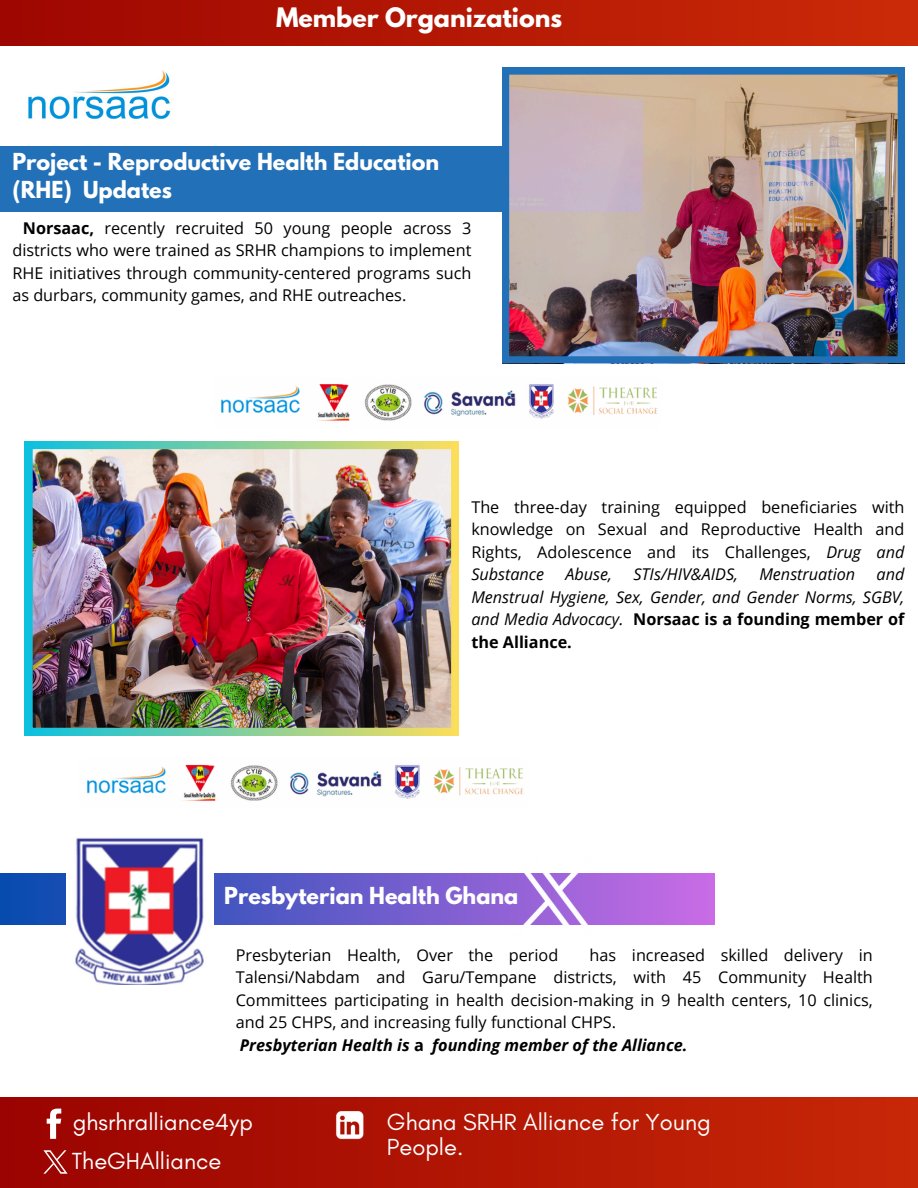
<style>
.page{position:relative;width:918px;height:1188px;background:#fff}
.page>*{position:absolute;margin:0;border:0;box-sizing:border-box;transform-origin:0 0}
.t1{font:23.7px/24.8px "Glacial Indifference";color:#fff}
.t2{font:700 23.7px "League Spartan";color:#fff}
.t3{font:700 20.7px/28.2px "League Spartan";color:#fff}
.t4{font:16.2px/22.5px "Open Sans";color:#000;text-align:justify}
.t5{font:italic 16.2px/22.5px "Open Sans";color:#000;text-align:justify}
.t6{font:italic 700 16.2px "Open Sans";color:#000}
.s1{font-weight:700}
.s2{font-style:italic}
.s3{font-weight:700;font-style:normal}
.s4{font-style:normal}
</style>
<div class="page">
<div style="left:0;top:0;width:918px;height:46px;background:linear-gradient(to right,#9d0601,#cb2b08)"></div>
<div style="left:0;top:146px;width:515px;height:66px;background:#2270b7"></div>
<img style="left:28px;top:70px;width:143px;height:50px">
<img style="left:502px;top:68px;width:402px;height:295px">
<img style="left:221px;top:384px;width:437px;height:37px">
<img style="left:25px;top:441px;width:434px;height:295px">
<svg style="left:0;top:874px;width:714px;height:50px;background:#5658c5"></svg>
<img style="left:87px;top:764px;width:437px;height:37px">
<img style="left:66px;top:838px;width:148px;height:147px">
<div style="left:0;top:1098px;width:918px;height:90px;background:linear-gradient(to right,#9a0301,#c82807)"></div>
<svg style="left:47px;top:1109px;width:14px;height:30px"></svg>
<img style="left:426px;top:873px;width:257px;height:52px">
<img style="left:20px;top:1148px;width:72px;height:27px">
<img style="left:305px;top:1109px;width:91px;height:33px">
<h3 class="t2" style="left:276px;top:6px;width:288px">Member Organizations</h3>
<p class="t3" style="left:12px;top:150px;width:428px">Project - Reproductive Health Education (RHE) Updates</p>
<p class="t4" style="left:12px;top:216px;width:460px;text-indent:10px"><span class="s1">Norsaac,</span> recently recruited 50 young people across 3 districts who were trained as SRHR champions to implement RHE initiatives through community-centered programs such as durbars, community games, and RHE outreaches.</p>
<p class="t4" style="left:471px;top:495px;width:435px">The three-day training equipped beneficiaries with knowledge on Sexual and Reproductive Health and Rights, Adolescence and its Challenges, <span class="s2">Drug and Substance</span></p>
<p class="t5" style="left:471px;top:563px;width:435px;text-indent:405px">and Menstrual Hygiene, Sex, Gender, and Gender Norms, SGBV, and Media Advocacy. <span class="s3">Norsaac is a founding member of the Alliance.</span></p>
<p class="t5" style="left:566px;top:563px;width:48px">Abuse,</p>
<p class="t5" style="left:633px;top:563px;width:106px">STIs/HIV&amp;AIDS,</p>
<p class="t5" style="left:759px;top:563px;width:97px">Menstruation</p>
<p class="t3" style="left:224px;top:884px;width:296px">Presbyterian Health Ghana</p>
<h2 class="t4" style="left:236px;top:943px;width:639px;text-indent:354px">has increased skilled delivery in Talensi/Nabdam and Garu/Tempane districts, with 45 Community Health Committees participating in health decision-making in 9 health centers, 10 clinics, and 25 CHPS, and increasing fully functional CHPS.</h2>
<p class="t6" style="left:240px;top:1034px;width:449px">Presbyterian Health is <span class="s4">a</span> founding member of the Alliance.</p>
<h2 class="t4" style="left:236px;top:943px;width:324px">Presbyterian Health, Over the period</h2>
<p class="t1" style="left:73px;top:1110px;width:182px">ghsrhralliance4yp</p>
<p class="t1" style="left:72px;top:1148px;width:151px">TheGHAlliance</p>
<h2 class="t1" style="left:387px;top:1110px;width:325px">Ghana SRHR Alliance for Young<br>People.</h2>
</div>
